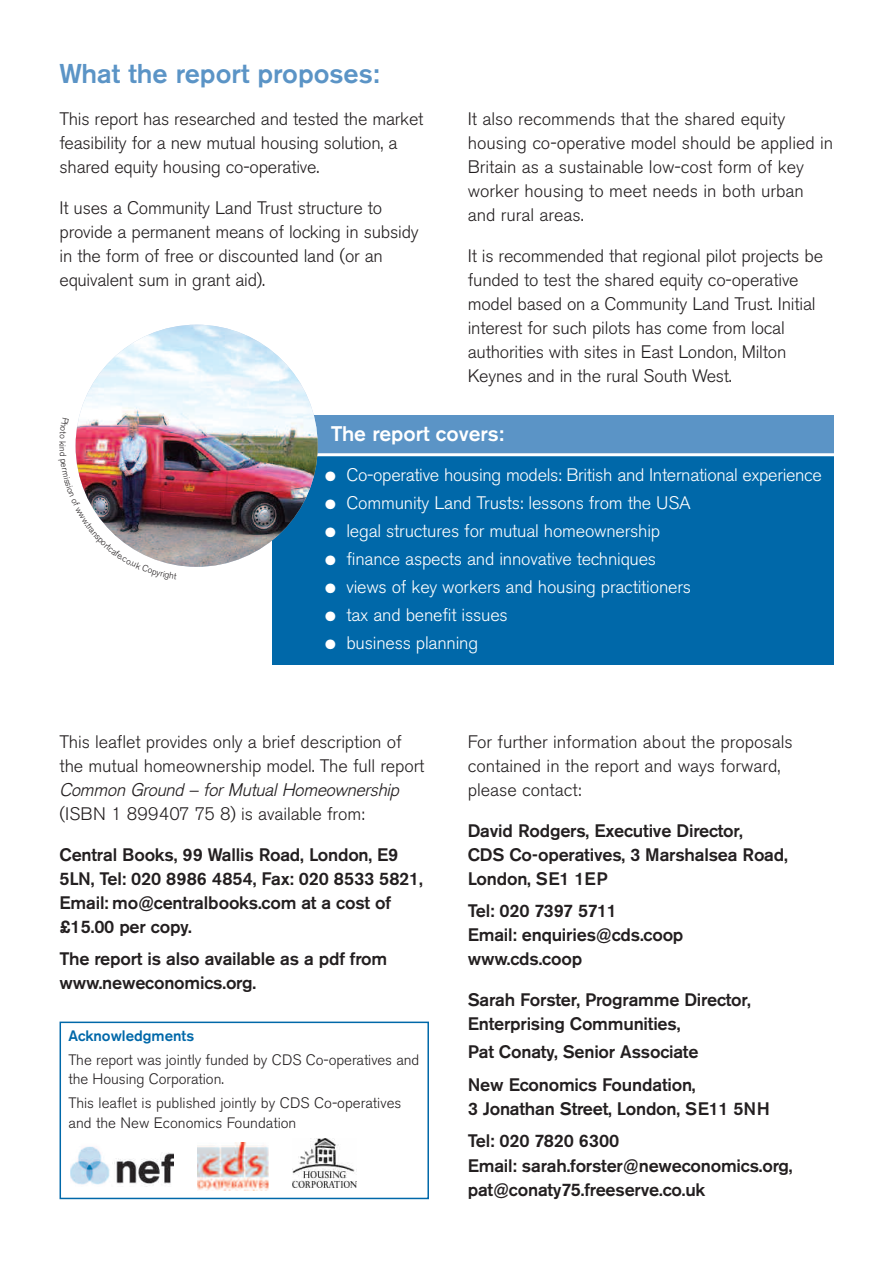
<style>
.page{position:relative;width:893px;height:1263px;background:#fff}
.page>*{position:absolute;margin:0;border:0;box-sizing:border-box;transform-origin:0 0}
.t1{font:500 27px "Akzidenz Grotesk BE";color:#5b94c6}
.t2{font:500 21px "Akzidenz Grotesk BE";color:#fff}
.t3{font:300 18px/24px "Akzidenz Grotesk BE";letter-spacing:-.01em;color:#231f20}
.t4{font:500 18px/24px "Akzidenz Grotesk BE";letter-spacing:-.01em;color:#231f20}
.t5{font:300 18px "Akzidenz Grotesk BE";letter-spacing:-.01em;color:#fff}
.t6{font:italic 300 18px "Akzidenz Grotesk";letter-spacing:-.005em;color:#231f20}
.t7{font:300 15px/19.5px "Akzidenz Grotesk BE";color:#231f20}
.t8{font:500 15px "Akzidenz Grotesk BE";color:#0068a9}
.t9{font:300 9px "Akzidenz Grotesk BE";color:#231f20}
</style>
<div class="page">
<div style="left:60px;top:1021px;width:369px;height:178px;border:2px solid #0068a9"></div>
<div style="left:272px;top:415px;width:561px;height:46px;background:#5b94c6"></div>
<div style="left:272px;top:454px;width:561px;height:211px;background:#0068a9"></div>
<hr style="left:270px;top:453px;width:565px;height:3px;background:#fff">
<img style="left:70px;top:1146px;width:104px;height:41px">
<img style="left:198px;top:1143px;width:71px;height:47px">
<svg style="left:293px;top:1138px;width:64px;height:50px"></svg>
<img style="left:293px;top:1139px;width:64px;height:48px">
<img style="left:76px;top:325px;width:242px;height:242px;border-radius:50%">
<img style="left:75px;top:446px;width:102px;height:120px">
<h1 class="t1" style="left:60px;top:64px;width:322px">What the report proposes:</h1>
<p class="t3" style="left:60px;top:108px;width:365px">This report has researched and tested the market feasibility for a new mutual housing solution, a shared equity housing co-operative.</p>
<p class="t3" style="left:60px;top:197px;width:361px">It uses a Community Land Trust structure to provide a permanent means of locking in subsidy in the form of free or discounted land (or an equivalent sum in grant aid).</p>
<p class="t3" style="left:468px;top:108px;width:367px">It also recommends that the shared equity housing co-operative model should be applied in Britain as a sustainable low-cost form of key worker housing to meet needs in both urban and rural areas.</p>
<p class="t3" style="left:468px;top:245px;width:357px">It is recommended that regional pilot projects be funded to test the shared equity co-operative model based on a Community Land Trust. Initial interest for such pilots has come from local authorities with sites in East London, Milton Keynes and in the rural South West.</p>
<p class="t9" style="left:67px;top:441px;width:6px;rotate:90deg">k</p>
<p class="t2" style="left:331px;top:426px;width:175px">The report covers:</p>
<p class="t5" style="left:325px;top:467px;width:498px">● Co-operative housing models: British and International experience</p>
<p class="t5" style="left:325px;top:495px;width:367px">● Community Land Trusts: lessons from the USA</p>
<p class="t5" style="left:325px;top:523px;width:337px">● legal structures for mutual homeownership</p>
<p class="t5" style="left:325px;top:551px;width:332px">● finance aspects and innovative techniques</p>
<p class="t5" style="left:325px;top:579px;width:367px">● views of key workers and housing practitioners</p>
<p class="t5" style="left:325px;top:607px;width:184px">● tax and benefit issues</p>
<p class="t5" style="left:325px;top:635px;width:154px">● business planning</p>
<p class="t3" style="left:60px;top:731px;width:366px">This leaflet provides only a brief description of the mutual homeownership model. The full report</p>
<p class="t6" style="left:60px;top:779px;width:341px">Common Ground – for Mutual Homeownership</p>
<p class="t3" style="left:60px;top:803px;width:307px">(ISBN 1 899407 75 8) is available from:</p>
<p class="t4" style="left:60px;top:844px;width:365px">Central Books, 99 Wallis Road, London, E9<br>5LN, Tel: 020 8986 4854, Fax: 020 8533 5821, Email: mo@centralbooks.com at a cost of £15.00 per copy.</p>
<p class="t4" style="left:60px;top:948px;width:329px">The report is also available as a pdf from www.neweconomics.org.</p>
<p class="t8" style="left:69px;top:1030px;width:127px">Acknowledgments</p>
<p class="t7" style="left:69px;top:1051px;width:352px">The report was jointly funded by CDS Co-operatives and the Housing Corporation.</p>
<p class="t7" style="left:69px;top:1094px;width:334px">This leaflet is published jointly by CDS Co-operatives and the New Economics Foundation</p>
<p class="t3" style="left:468px;top:731px;width:327px">For further information about the proposals contained in the report and ways forward, please contact:</p>
<p class="t4" style="left:468px;top:820px;width:322px">David Rodgers, Executive Director,<br>CDS Co-operatives, 3 Marshalsea Road,<br>London, SE1 1EP</p>
<p class="t4" style="left:468px;top:900px;width:217px">Tel: 020 7397 5711<br>Email: enquiries@cds.coop www.cds.coop</p>
<p class="t4" style="left:468px;top:989px;width:284px">Sarah Forster, Programme Director,<br>Enterprising Communities,</p>
<p class="t4" style="left:468px;top:1037px;width:232px;line-height:32.5px">Pat Conaty, Senior Associate<br>New Economics Foundation,</p>
<p class="t4" style="left:468px;top:1094px;width:304px;line-height:32.5px">3 Jonathan Street, London, SE11 5NH<br>Tel: 020 7820 6300</p>
<p class="t4" style="left:468px;top:1154px;width:326px">Email: sarah.forster@neweconomics.org, pat@conaty75.freeserve.co.uk</p>
</div>
